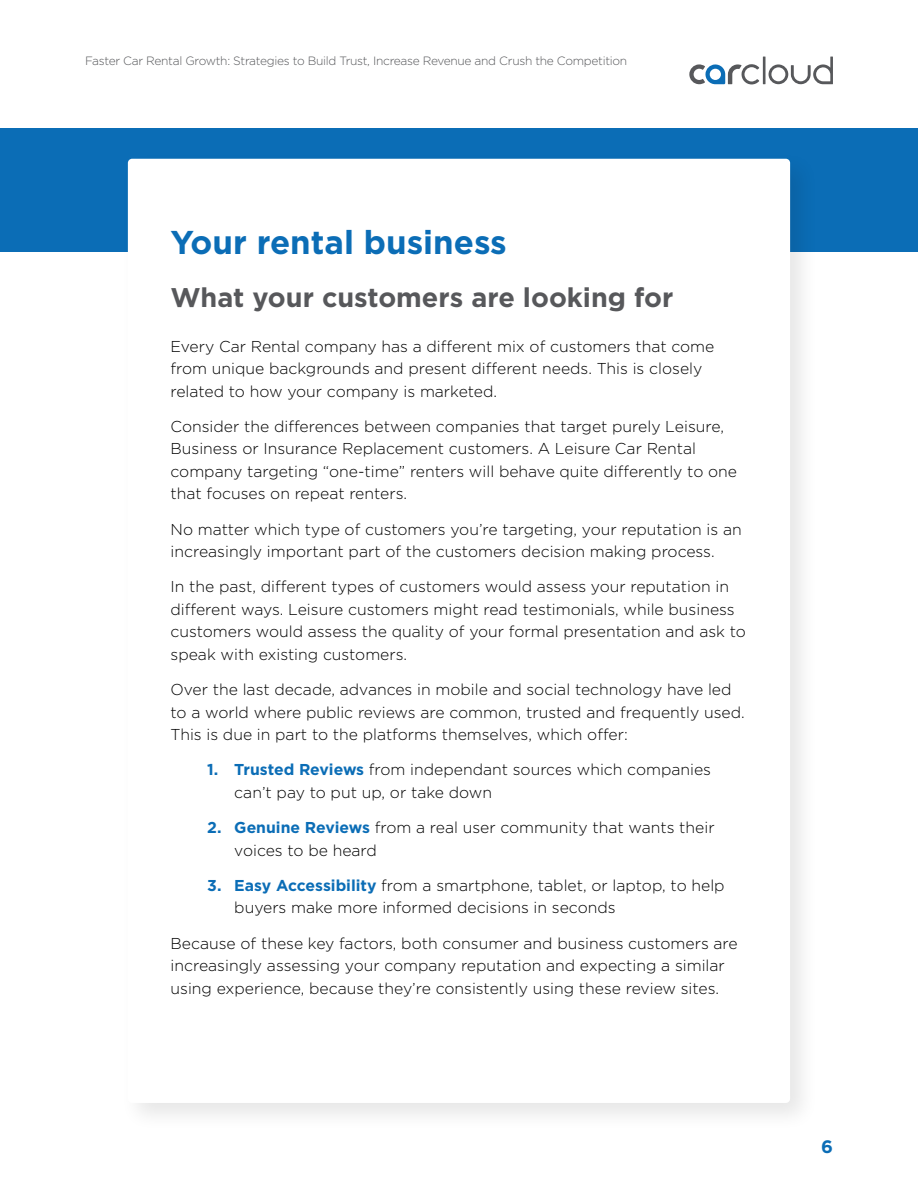
<style>
.page{position:relative;width:918px;height:1188px;background:#fff}
.page>*{position:absolute;margin:0;border:0;box-sizing:border-box;transform-origin:0 0}
.t1{font:700 33px "Gotham";color:#0b6db6}
.t2{font:700 27px "Gotham";color:#57585b}
.t3{font:700 18px "Gotham";color:#0b6db6}
.t4{font:300 15.75px/22.5px "Gotham";color:#000}
.t5{font:300 12px "Gotham";letter-spacing:-.025em;color:#57585b}
.s1{font-weight:700;color:#0b6db6}
</style>
<div class="page">
<svg style="left:689px;top:64px;width:70px;height:20px"></svg>
<hr style="left:763px;top:57px;width:3px;height:27px;background:#57585b">
<svg style="left:769px;top:57px;width:64px;height:27px"></svg>
<div style="left:0;top:128px;width:918px;height:123px;background:#0b6db6"></div>
<div style="left:120px;top:150px;width:699px;height:982px;background:#000;opacity:.1"></div>
<div style="left:128px;top:159px;width:662px;height:944px;background:#fff;border-radius:4px"></div>
<p class="t5" style="left:85px;top:55px;width:544px">Faster Car Rental Growth: Strategies to Build Trust, Increase Revenue and Crush the Competition</p>
<h1 class="t1" style="left:171px;top:228px;width:338px">Your rental business</h1>
<h2 class="t2" style="left:171px;top:285px;width:504px">What your customers are looking for</h2>
<p class="t4" style="left:171px;top:336px;width:545px">Every Car Rental company has a different mix of customers that come from unique backgrounds and present different needs. This is closely related to how your company is marketed.</p>
<p class="t4" style="left:171px;top:416px;width:568px">Consider the differences between companies that target purely Leisure, Business or Insurance Replacement customers. A Leisure Car Rental company targeting “one-time” renters will behave quite differently to one that focuses on repeat renters.</p>
<p class="t4" style="left:171px;top:519px;width:573px">No matter which type of customers you’re targeting, your reputation is an increasingly important part of the customers decision making process.</p>
<p class="t4" style="left:171px;top:576px;width:577px">In the past, different types of customers would assess your reputation in different ways. Leisure customers might read testimonials, while business customers would assess the quality of your formal presentation and ask to speak with existing customers.</p>
<p class="t4" style="left:171px;top:679px;width:576px">Over the last decade, advances in mobile and social technology have led to a world where public reviews are common, trusted and frequently used.<br>This is due in part to the platforms themselves, which offer:</p>
<p class="t4" style="left:234px;top:759px;width:478px;text-indent:-27px"><span class="s1">1. Trusted Reviews</span> from independant sources which companies can’t pay to put up, or take down</p>
<p class="t4" style="left:234px;top:817px;width:482px;text-indent:-27px"><span class="s1">2. Genuine Reviews</span> from a real user community that wants their voices to be heard</p>
<p class="t4" style="left:234px;top:875px;width:492px;text-indent:-27px"><span class="s1">3. Easy Accessibility</span> from a smartphone, tablet, or laptop, to help buyers make more informed decisions in seconds</p>
<p class="t4" style="left:171px;top:933px;width:569px">Because of these key factors, both consumer and business customers are increasingly assessing your company reputation and expecting a similar using experience, because they’re consistently using these review sites.</p>
<p class="t3" style="left:821px;top:1138px;width:13px">6</p>
</div>
